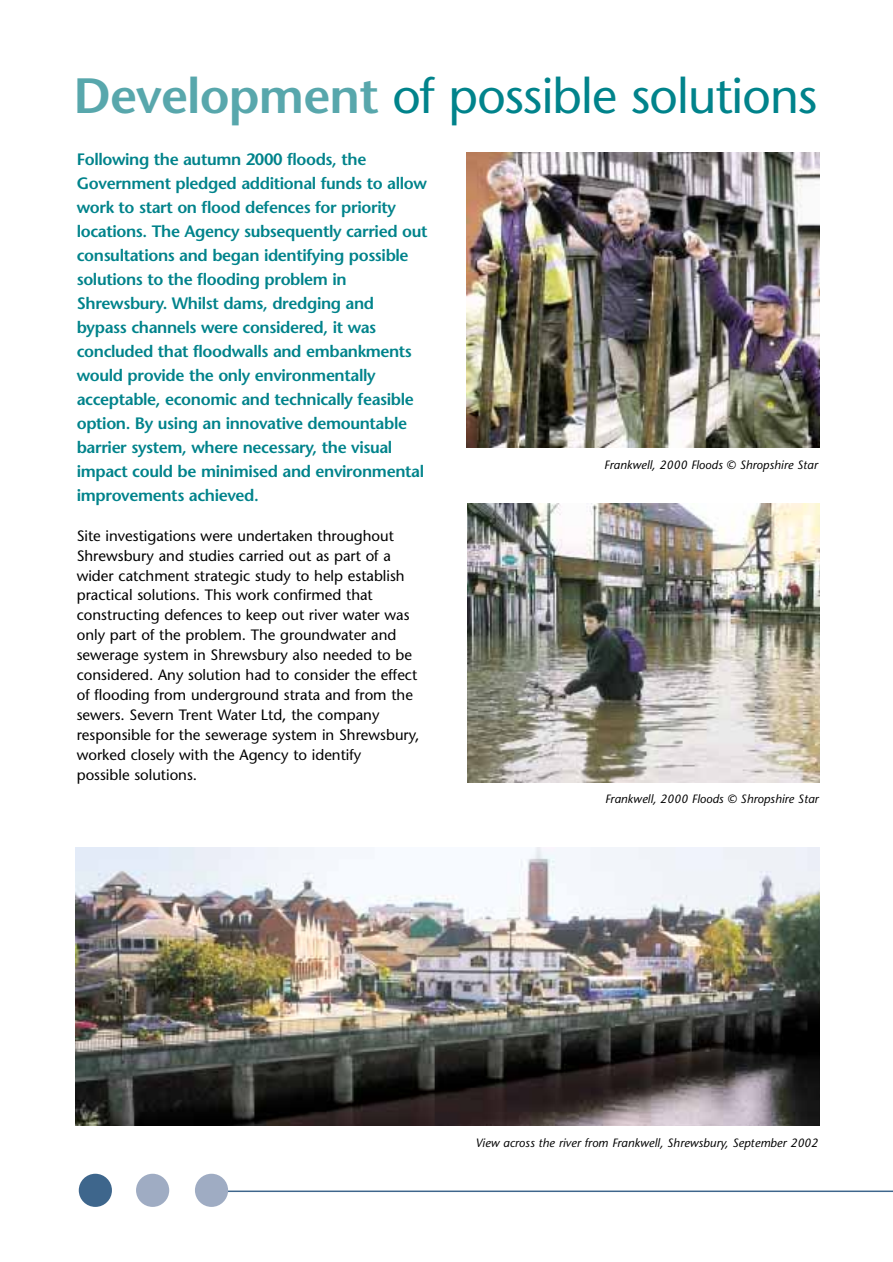
<style>
.page{position:relative;width:893px;height:1262px;background:#fff}
.page>*{position:absolute;margin:0;border:0;box-sizing:border-box;transform-origin:0 0}
.t1{font:49.5px "Stone Sans";letter-spacing:-.015em;color:#00838b}
.t2{font:600 16.5px/24px "Stone Sans";letter-spacing:-.025em;color:#00838b}
.t3{font:15px/20px "Stone Sans";color:#000}
.t4{font:italic 12px "Stone Sans";letter-spacing:.005em;color:#000}
.s1{font-weight:600;color:#58a7ac}
</style>
<div class="page">
<img style="left:466px;top:153px;width:353px;height:294px">
<img style="left:467px;top:503px;width:352px;height:279px">
<hr style="left:222px;top:1190px;width:670px;height:2px;background:#3e668c">
<div style="left:195px;top:1173px;width:33px;height:33px;background:#9facc3;border-radius:50%"></div>
<div style="left:136px;top:1173px;width:33px;height:33px;background:#9facc3;border-radius:50%"></div>
<div style="left:79px;top:1173px;width:33px;height:33px;background:#3e668c;border-radius:50%"></div>
<img style="left:75px;top:847px;width:744px;height:278px">
<h1 class="t1" style="left:74px;top:76px;width:745px"><span class="s1">Development</span> of possible solutions</h1>
<p class="t2" style="left:77px;top:149px;width:352px">Following the autumn 2000 floods, the Government pledged additional funds to allow work to start on flood defences for priority locations. The Agency subsequently carried out consultations and began identifying possible solutions to the flooding problem in Shrewsbury. Whilst dams, dredging and bypass channels were considered, it was concluded that floodwalls and embankments would provide the only environmentally acceptable, economic and technically feasible option. By using an innovative demountable barrier system, where necessary, the visual impact could be minimised and environmental improvements achieved.</p>
<p class="t3" style="left:77px;top:527px;width:344px">Site investigations were undertaken throughout Shrewsbury and studies carried out as part of a wider catchment strategic study to help establish practical solutions. This work confirmed that constructing defences to keep out river water was only part of the problem. The groundwater and sewerage system in Shrewsbury also needed to be considered. Any solution had to consider the effect of flooding from underground strata and from the sewers. Severn Trent Water Ltd, the company responsible for the sewerage system in Shrewsbury, worked closely with the Agency to identify<br>possible solutions.</p>
<p class="t4" style="left:605px;top:794px;width:215px">Frankwell, 2000 Floods © Shropshire Star</p>
<p class="t4" style="left:604px;top:460px;width:215px">Frankwell, 2000 Floods © Shropshire Star</p>
<p class="t4" style="left:475px;top:1138px;width:344px">View across the river from Frankwell, Shrewsbury, September 2002</p>
</div>
